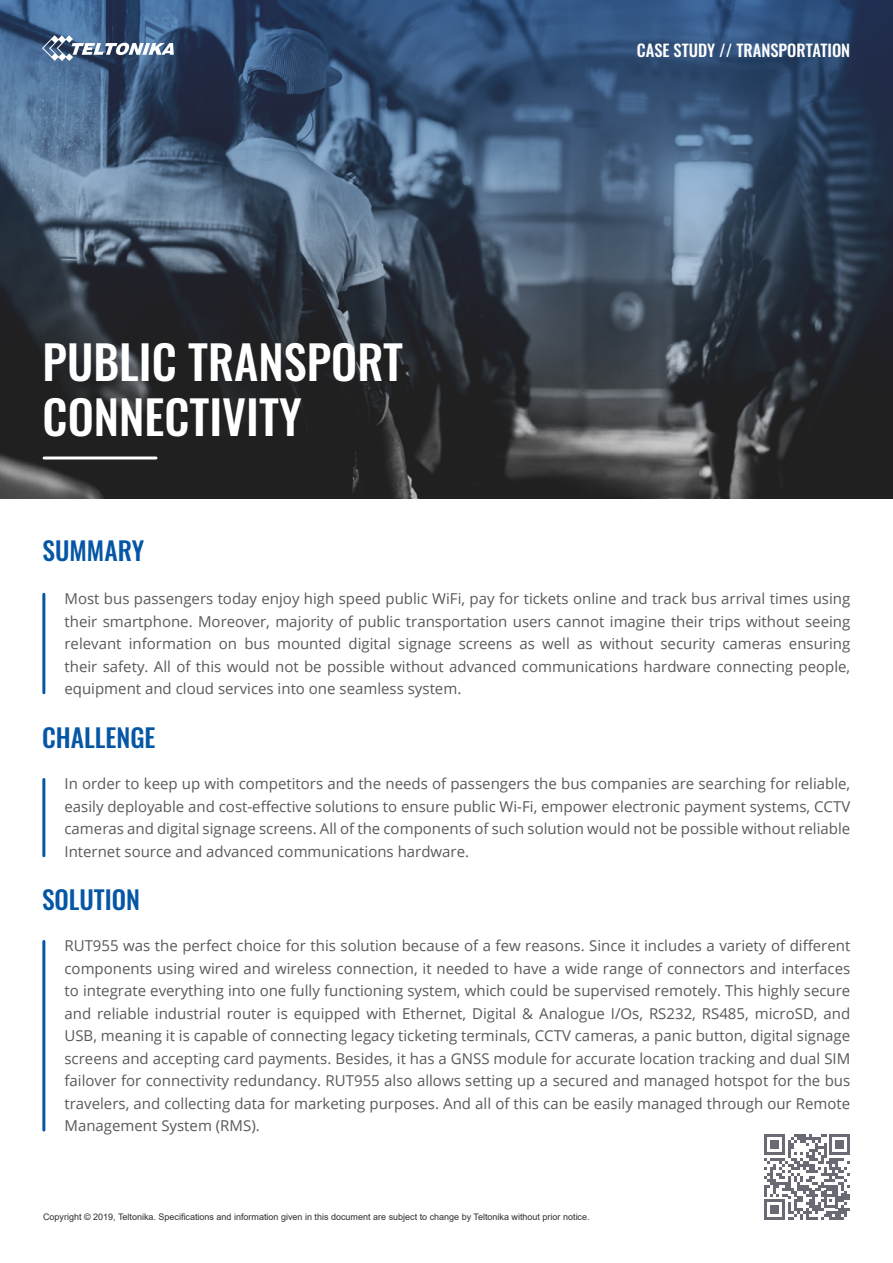
<style>
.page{position:relative;width:893px;height:1263px;background:#fff}
.page>*{position:absolute;margin:0;border:0;box-sizing:border-box;transform-origin:0 0}
.t1{font:500 46.5px/55.5px "Oswald";color:#fff}
.t2{font:500 25.5px "Oswald";color:#0556a5}
.t3{font:500 16.5px "Oswald";color:#fff}
.t4{font:15px/22.5px "Open Sans";color:#58595b;text-align:justify}
.t5{font:9px "Arial";color:#2e2e2f}
</style>
<div class="page">
<img style="left:0;top:0;width:893px;height:499px">
<svg style="left:42px;top:35px;width:132px;height:26px"></svg>
<hr style="left:42px;top:594px;width:3px;height:99px;background:#0556a5">
<hr style="left:42px;top:779px;width:3px;height:77px;background:#0556a5">
<hr style="left:42px;top:941px;width:3px;height:189px;background:#0556a5">
<svg style="left:764px;top:1134px;width:86px;height:86px"></svg>
<hr style="left:44px;top:456px;width:112px;height:3px;background:#fff">
<h1 class="t1" style="left:43px;top:337px;width:362px">PUBLIC TRANSPORT<br>CONNECTIVITY</h1>
<h2 class="t2" style="left:43px;top:537px;width:103px">SUMMARY</h2>
<p class="t3" style="left:637px;top:41px;width:215px">CASE STUDY // TRANSPORTATION</p>
<p class="t4" style="left:64px;top:587px;width:787px">Most bus passengers today enjoy high speed public WiFi, pay for tickets online and track bus arrival times using their smartphone. Moreover, majority of public transportation users cannot imagine their trips without seeing relevant information on bus mounted digital signage screens as well as without security cameras ensuring their safety. All of this would not be possible without advanced communications hardware connecting people, equipment and cloud services into one seamless system.</p>
<h2 class="t2" style="left:42px;top:724px;width:115px">CHALLENGE</h2>
<p class="t4" style="left:64px;top:772px;width:787px">In order to keep up with competitors and the needs of passengers the bus companies are searching for reliable, easily deployable and cost-effective solutions to ensure public Wi-Fi, empower electronic payment systems, CCTV cameras and digital signage screens. All of the components of such solution would not be possible without reliable Internet source and advanced communications hardware.</p>
<h2 class="t2" style="left:42px;top:886px;width:100px">SOLUTION</h2>
<p class="t4" style="left:64px;top:934px;width:787px">RUT955 was the perfect choice for this solution because of a few reasons. Since it includes a variety of different components using wired and wireless connection, it needed to have a wide range of connectors and interfaces to integrate everything into one fully functioning system, which could be supervised remotely. This highly secure and reliable industrial router is equipped with Ethernet, Digital &amp; Analogue I/Os, RS232, RS485, microSD, and USB, meaning it is capable of connecting legacy ticketing terminals, CCTV cameras, a panic button, digital signage screens and accepting card payments. Besides, it has a GNSS module for accurate location tracking and dual SIM failover for connectivity redundancy. RUT955 also allows setting up a secured and managed hotspot for the bus travelers, and collecting data for marketing purposes. And all of this can be easily managed through our Remote Management System (RMS).</p>
<p class="t5" style="left:43px;top:1210px;width:548px">Copyright © 2019, Teltonika. Specifications and information given in this document are subject to change by Teltonika without prior notice.</p>
</div>
